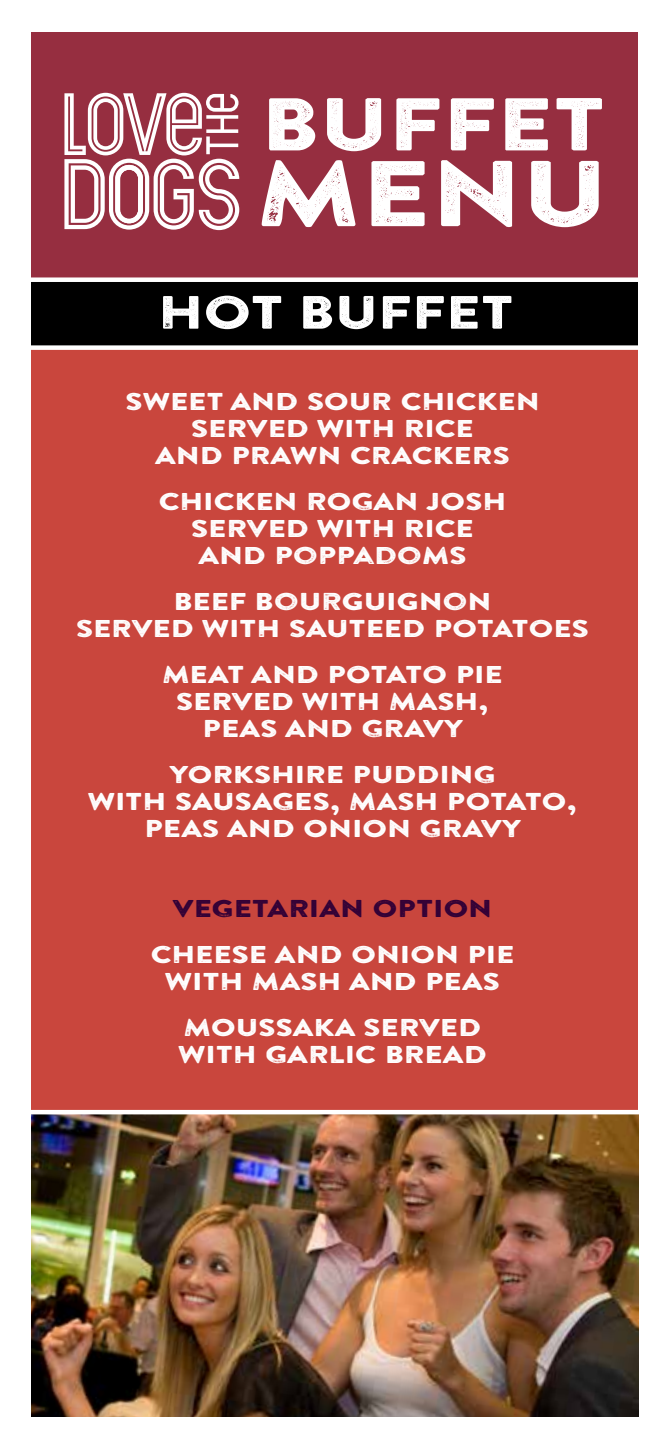
<style>
.page{position:relative;width:670px;height:1448px;background:#fff}
.page>*{position:absolute;margin:0;border:0;box-sizing:border-box;transform-origin:0 0}
.t1{font:92.92px "Brandon Printed One";color:#fff;scale:1.27 1}
.t2{font:74.48px "Brandon Printed One";letter-spacing:-.03em;color:#fff;scale:1.27 1}
.t3{font:46.57px "Brandon Printed One";letter-spacing:-.03em;color:#fff;scale:1.27 1}
.t4{font:24.3px/27px "Brandon Printed One";letter-spacing:-.03em;color:#fff;text-align:center;scale:1.27 1}
.t5{font:24.3px "Brandon Printed One";letter-spacing:-.03em;color:#330136;scale:1.27 1}
</style>
<div class="page">
<div style="left:32px;top:348px;width:606px;height:778px;background:#c9463d"></div>
<img style="left:32px;top:1114px;width:606px;height:302px">
<div style="left:32px;top:279px;width:606px;height:69px;background:#000"></div>
<div style="left:32px;top:32px;width:606px;height:246px;background:#962e40"></div>
<svg style="left:64px;top:93px;width:175px;height:137px"></svg>
<div style="left:26px;top:345px;width:621px;height:5px;background:#fff"></div>
<hr style="left:26px;top:1110px;width:621px;height:4px;background:#fff">
<div style="left:26px;top:277px;width:621px;height:5px;background:#fff"></div>
<h2 class="t2" style="left:260px;top:77px;width:275px">BUFFET</h2>
<h1 class="t1" style="left:254px;top:135px;width:281px">MENU</h1>
<h3 class="t3" style="left:157px;top:283px;width:283px">HOT BUFFET</h3>
<p class="t4" style="left:125px;top:387px;width:328px">SWEET AND SOUR CHICKEN<br>SERVED WITH RICE<br>AND PRAWN CRACKERS</p>
<p class="t4" style="left:158px;top:487px;width:276px">CHICKEN ROGAN JOSH<br>SERVED WITH RICE<br>AND POPPADOMS</p>
<p class="t4" style="left:75px;top:587px;width:406px">BEEF BOURGUIGNON<br>SERVED WITH SAUTEED POTATOES</p>
<p class="t4" style="left:162px;top:661px;width:270px">MEAT AND POTATO PIE<br>SERVED WITH MASH,<br>PEAS AND GRAVY</p>
<p class="t4" style="left:87px;top:761px;width:388px">YORKSHIRE PUDDING<br>WITH SAUSAGES, MASH POTATO,<br>PEAS AND ONION GRAVY</p>
<p class="t5" style="left:172px;top:893px;width:254px">VEGETARIAN OPTION</p>
<p class="t4" style="left:150px;top:940px;width:289px">CHEESE AND ONION PIE<br>WITH MASH AND PEAS</p>
<p class="t4" style="left:178px;top:1014px;width:245px;text-align:left">MOUSSAKA SERVED<br>WITH GARLIC BREAD</p>
</div>
